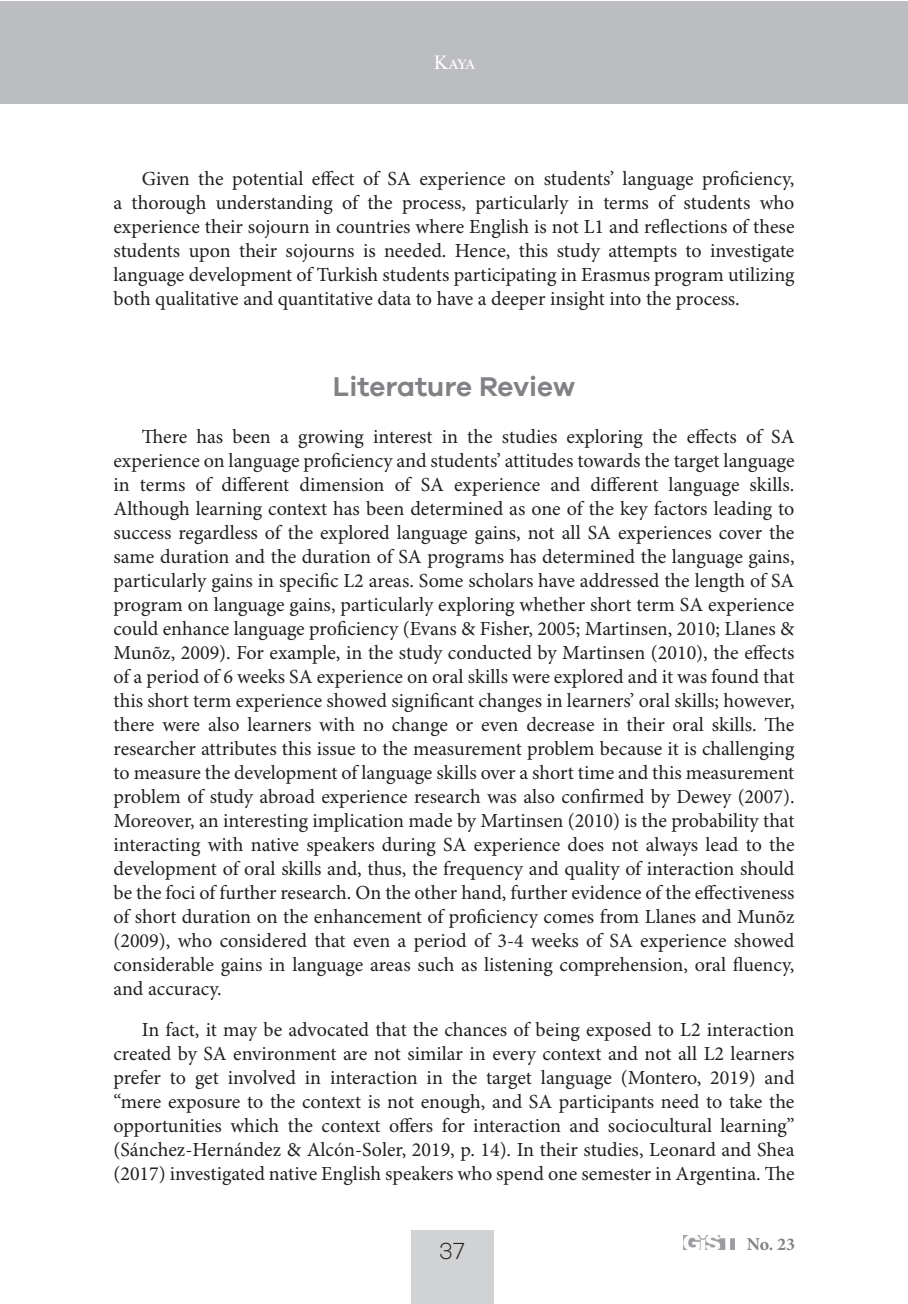
<style>
.page{position:relative;width:908px;height:1304px;background:#fff}
.page>*{position:absolute;margin:0;border:0;box-sizing:border-box;transform-origin:0 0}
.t1{font:600 28px "Galano Grotesque";letter-spacing:-.005em;color:#808285}
.t2{font:300 24px "Galano Grotesque";color:#231f20}
.t3{font:20px/24px "Minion Pro";color:#231f20;text-align:justify}
.t4{font:20px "Times New Roman";color:#fff}
.t5{font:700 18px "Minion Pro";color:#808285}
</style>
<div class="page">
<div style="left:411px;top:1230px;width:83px;height:74px;background:#d1d2d4"></div>
<img style="left:683px;top:1236px;width:51px;height:13px">
<div style="left:0;top:1px;width:906px;height:102px;background:#bcbdc0"></div>
<p class="t4" style="left:434px;top:48px;width:41px">Kaya</p>
<p class="t3" style="left:113px;top:167px;width:682px;text-indent:28px">Given the potential effect of SA experience on students’ language proficiency, a thorough understanding of the process, particularly in terms of students who experience their sojourn in countries where English is not L1 and reflections of these students upon their sojourns is needed. Hence, this study attempts to investigate language development of Turkish students participating in Erasmus program utilizing both qualitative and quantitative data to have a deeper insight into the process.</p>
<h1 class="t1" style="left:333px;top:370px;width:243px">Literature Review</h1>
<p class="t3" style="left:113px;top:425px;width:682px;text-indent:28px">There has been a growing interest in the studies exploring the effects of SA experience on language proficiency and students’ attitudes towards the target language in terms of different dimension of SA experience and different language skills.<br>Although learning context has been determined as one of the key factors leading to success regardless of the explored language gains, not all SA experiences cover the same duration and the duration of SA programs has determined the language gains, particularly gains in specific L2 areas. Some scholars have addressed the length of SA program on language gains, particularly exploring whether short term SA experience could enhance language proficiency (Evans &amp; Fisher, 2005; Martinsen, 2010; Llanes &amp; Munõz, 2009). For example, in the study conducted by Martinsen (2010), the effects of a period of 6 weeks SA experience on oral skills were explored and it was found that this short term experience showed significant changes in learners’ oral skills; however, there were also learners with no change or even decrease in their oral skills. The researcher attributes this issue to the measurement problem because it is challenging to measure the development of language skills over a short time and this measurement problem of study abroad experience research was also confirmed by Dewey (2007).<br>Moreover, an interesting implication made by Martinsen (2010) is the probability that interacting with native speakers during SA experience does not always lead to the development of oral skills and, thus, the frequency and quality of interaction should be the foci of further research. On the other hand, further evidence of the effectiveness of short duration on the enhancement of proficiency comes from Llanes and Munõz (2009), who considered that even a period of 3-4 weeks of SA experience showed considerable gains in language areas such as listening comprehension, oral fluency, and accuracy.</p>
<p class="t3" style="left:113px;top:1018px;width:682px;text-indent:28px">In fact, it may be advocated that the chances of being exposed to L2 interaction created by SA environment are not similar in every context and not all L2 learners prefer to get involved in interaction in the target language (Montero, 2019) and ‘‘mere exposure to the context is not enough, and SA participants need to take the opportunities which the context offers for interaction and sociocultural learning’’ (Sánchez-Hernández &amp; Alcón-Soler, 2019, p. 14). In their studies, Leonard and Shea (2017) investigated native English speakers who spend one semester in Argentina. The</p>
<p class="t2" style="left:438px;top:1237px;width:27px">37</p>
<p class="t5" style="left:746px;top:1232px;width:50px">No. 23</p>
</div>
